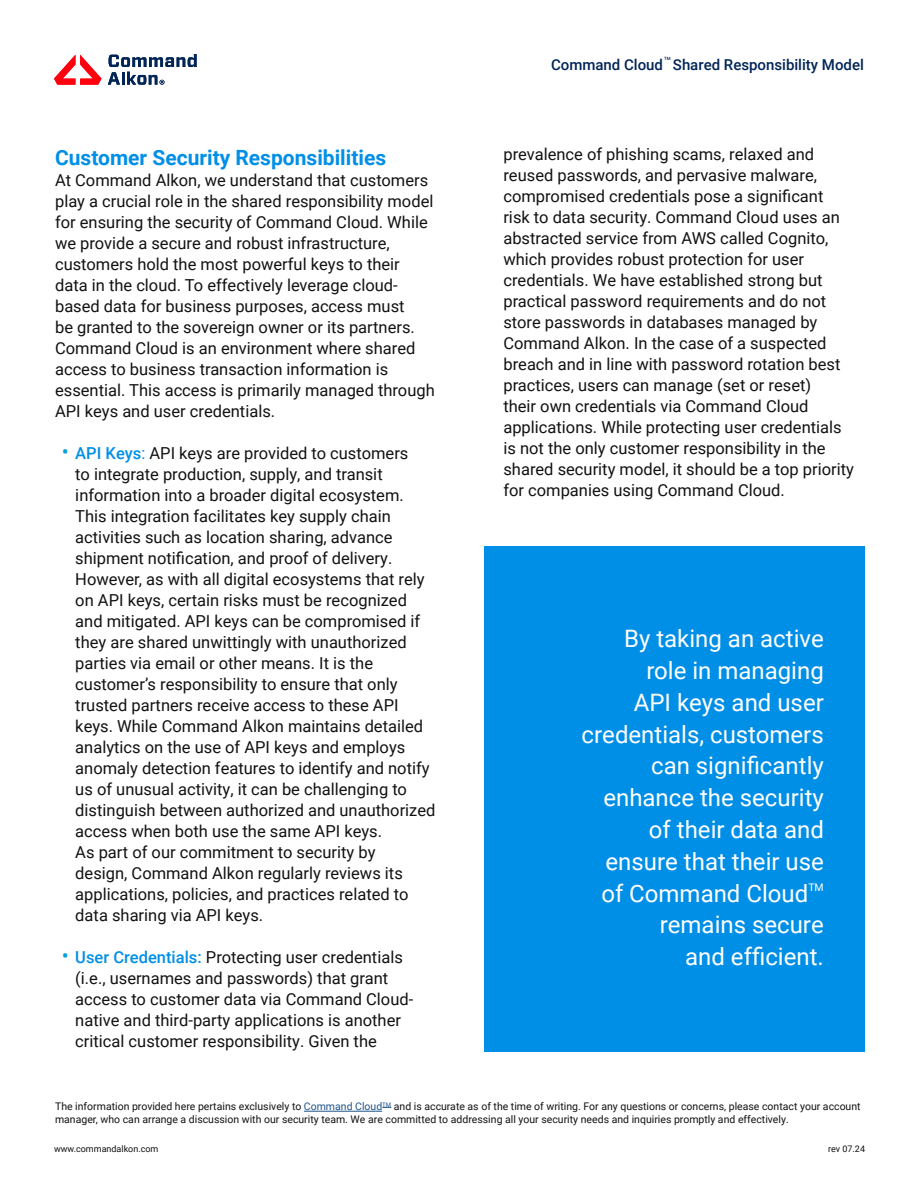
<style>
.page{position:relative;width:918px;height:1188px;background:#fff}
.page>*{position:absolute;margin:0;border:0;box-sizing:border-box;transform-origin:0 0}
.t1{font:24px/31.8px "Roboto";color:#fff;text-align:right}
.t2{font:700 21px "Roboto";color:#008fe7}
.t3{font:16.5px/21px "Roboto";color:#121212}
.t4{font:500 15px "Roboto";color:#002556}
.t5{font:10.5px/12.6px "Roboto";color:#121212}
.t6{font:10.5px "Roboto";color:#fff}
.t7{font:9px "Roboto";color:#121212}
.t8{font:500 4.35px "Roboto";color:#002556}
.s1{font-size:21px;color:#00a3db}
.s2{font-weight:500;color:#008fe7}
.s3{color:#008fe7}
.s4{color:#1f548a}
</style>
<div class="page">
<svg style="left:54px;top:55px;width:48px;height:30px"></svg>
<svg style="left:108px;top:54px;width:89px;height:31px"></svg>
<div style="left:484px;top:546px;width:381px;height:506px;background:#008fe7"></div>
<hr style="left:304px;top:1111px;width:78px;height:1px;background:#1f548a">
<p class="t2" style="left:55px;top:142px;width:333px">Customer Security Responsibilities</p>
<p class="t3" style="left:55px;top:169px;width:381px">At Command Alkon, we understand that customers play a crucial role in the shared responsibility model for ensuring the security of Command Cloud. While we provide a secure and robust infrastructure, customers hold the most powerful keys to their data in the cloud. To effectively leverage cloud&shy;based data for business purposes, access must<br>be granted to the sovereign owner or its partners.<br>Command Cloud is an environment where shared access to business transaction information is essential. This access is primarily managed through API keys and user credentials.</p>
<p class="t3" style="left:75px;top:442px;width:362px;text-indent:-14px"><span class="s1">•</span> <span class="s2">API Keys</span><span class="s3">:</span> API keys are provided to customers<br>to integrate production, supply, and transit information into a broader digital ecosystem.<br>This integration facilitates key supply chain activities such as location sharing, advance shipment notification, and proof of delivery.<br>However, as with all digital ecosystems that rely on API keys, certain risks must be recognized and mitigated. API keys can be compromised if they are shared unwittingly with unauthorized parties via email or other means. It is the customer’s responsibility to ensure that only trusted partners receive access to these API keys. While Command Alkon maintains detailed analytics on the use of API keys and employs anomaly detection features to identify and notify us of unusual activity, it can be challenging to distinguish between authorized and unauthorized access when both use the same API keys.<br>As part of our commitment to security by<br>design, Command Alkon regularly reviews its applications, policies, and practices related to data sharing via API keys.</p>
<p class="t3" style="left:75px;top:946px;width:340px;text-indent:-14px"><span class="s1">•</span> <span class="s2">User Credentials:</span> Protecting user credentials (i.e., usernames and passwords) that grant access to customer data via Command Cloud&shy;native and third-party applications is another critical customer responsibility. Given the</p>
<p class="t8" style="left:664px;top:56px;width:8px">TM</p>
<p class="t4" style="left:551px;top:54px;width:114px">Command Cloud</p>
<p class="t4" style="left:673px;top:54px;width:193px">Shared Responsibility Model</p>
<p class="t3" style="left:503px;top:143px;width:352px">prevalence of phishing scams, relaxed and reused passwords, and pervasive malware, compromised credentials pose a significant risk to data security. Command Cloud uses an abstracted service from AWS called Cognito, which provides robust protection for user credentials. We have established strong but practical password requirements and do not store passwords in databases managed by Command Alkon. In the case of a suspected breach and in line with password rotation best practices, users can manage (set or reset)<br>their own credentials via Command Cloud applications. While protecting user credentials is not the only customer responsibility in the shared security model, it should be a top priority for companies using Command Cloud.</p>
<h1 class="t1" style="left:624px;top:622px;width:201px">By taking an active</h1>
<h1 class="t1" style="left:646px;top:654px;width:179px">role in managing</h1>
<h1 class="t1" style="left:634px;top:686px;width:192px">API keys and user</h1>
<h1 class="t1" style="left:582px;top:717px;width:244px">credentials, customers</h1>
<h1 class="t1" style="left:651px;top:749px;width:174px">can significantly</h1>
<h1 class="t1" style="left:603px;top:781px;width:222px">enhance the security</h1>
<h1 class="t1" style="left:649px;top:813px;width:176px">of their data and</h1>
<h1 class="t1" style="left:606px;top:845px;width:220px">ensure that their use</h1>
<h1 class="t1" style="left:601px;top:876px;width:208px">of Command Cloud</h1>
<p class="t6" style="left:808px;top:880px;width:17px">TM</p>
<h1 class="t1" style="left:660px;top:908px;width:166px">remains secure and efficient.</h1>
<p class="t5" style="left:55px;top:1100px;width:807px">The information provided here pertains exclusively to <span class="s4">Command Cloud</span><sup>TM</sup> and is accurate as of the time of writing. For any questions or concerns, please contact your account manager, who can arrange a discussion with our security team. We are committed to addressing all your security needs and inquiries promptly and effectively.</p>
<p class="t7" style="left:54px;top:1143px;width:106px">www.commandalkon.com</p>
<p class="t7" style="left:828px;top:1143px;width:38px">rev 07.24</p>
</div>
